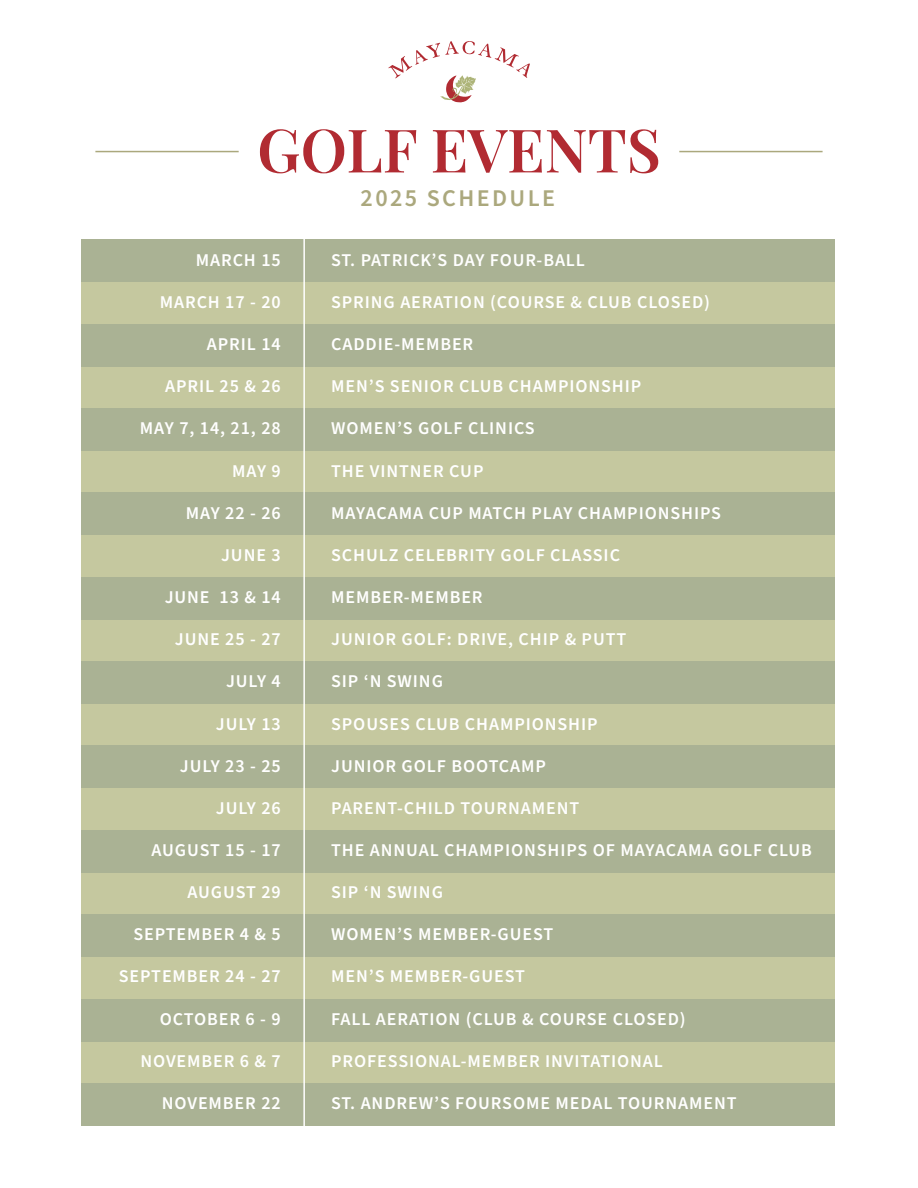
<style>
.page{position:relative;width:918px;height:1188px;background:#fff}
.page>*{position:absolute;margin:0;border:0;box-sizing:border-box;transform-origin:0 0}
.t1{font:600 60px "Playfair Display";color:#b12b32}
.t2{font:600 24px "Source Sans Pro";letter-spacing:.1em;color:#aba87d}
.t3{font:600 18px "Source Sans Pro";letter-spacing:.05em;color:#fff}
</style>
<div class="page">
<div style="left:81px;top:239px;width:754px;height:887px;background:#c5c89f"></div>
<svg style="left:388px;top:41px;width:142px;height:61px"></svg>
<div style="left:81px;top:239px;width:754px;height:43px;background:#aab294"></div>
<div style="left:81px;top:324px;width:754px;height:42px;background:#aab294"></div>
<div style="left:81px;top:408px;width:754px;height:43px;background:#aab294"></div>
<div style="left:81px;top:493px;width:754px;height:42px;background:#aab294"></div>
<div style="left:81px;top:577px;width:754px;height:42px;background:#aab294"></div>
<div style="left:81px;top:661px;width:754px;height:43px;background:#aab294"></div>
<div style="left:81px;top:999px;width:754px;height:42px;background:#aab294"></div>
<div style="left:81px;top:1083px;width:754px;height:43px;background:#aab294"></div>
<div style="left:81px;top:746px;width:754px;height:42px;background:#aab294"></div>
<div style="left:81px;top:830px;width:754px;height:43px;background:#aab294"></div>
<div style="left:81px;top:915px;width:754px;height:42px;background:#aab294"></div>
<hr style="left:303px;top:238px;width:2px;height:905px;background:#fff">
<hr style="left:679px;top:151px;width:144px;height:1px;background:#aba87d">
<hr style="left:95px;top:151px;width:144px;height:1px;background:#aba87d">
<p class="t1" style="left:257px;top:103px;width:405px">GOLF EVENTS</p>
<p class="t2" style="left:361px;top:182px;width:196px">2025 SCHEDULE</p>
<p class="t3" style="left:196px;top:248px;width:86px">MARCH 15</p>
<p class="t3" style="left:160px;top:290px;width:122px">MARCH 17 - 20</p>
<p class="t3" style="left:207px;top:332px;width:75px">APRIL 14</p>
<p class="t3" style="left:165px;top:374px;width:117px">APRIL 25 &amp; 26</p>
<p class="t3" style="left:140px;top:416px;width:142px">MAY 7, 14, 21, 28</p>
<p class="t3" style="left:232px;top:459px;width:50px">MAY 9</p>
<p class="t3" style="left:186px;top:501px;width:96px">MAY 22 - 26</p>
<p class="t3" style="left:221px;top:543px;width:61px">JUNE 3</p>
<p class="t3" style="left:165px;top:585px;width:118px">JUNE 13 &amp; 14</p>
<p class="t3" style="left:175px;top:627px;width:107px">JUNE 25 - 27</p>
<p class="t3" style="left:226px;top:669px;width:56px">JULY 4</p>
<p class="t3" style="left:216px;top:712px;width:66px">JULY 13</p>
<p class="t3" style="left:180px;top:754px;width:102px">JULY 23 - 25</p>
<p class="t3" style="left:216px;top:796px;width:66px">JULY 26</p>
<p class="t3" style="left:152px;top:838px;width:131px">AUGUST 15 - 17</p>
<p class="t3" style="left:188px;top:880px;width:95px">AUGUST 29</p>
<p class="t3" style="left:133px;top:922px;width:149px">SEPTEMBER 4 &amp; 5</p>
<p class="t3" style="left:119px;top:964px;width:163px">SEPTEMBER 24 - 27</p>
<p class="t3" style="left:160px;top:1007px;width:122px">OCTOBER 6 - 9</p>
<p class="t3" style="left:140px;top:1049px;width:142px">NOVEMBER 6 &amp; 7</p>
<p class="t3" style="left:162px;top:1091px;width:120px">NOVEMBER 22</p>
<p class="t3" style="left:331px;top:248px;width:255px">ST. PATRICK’S DAY FOUR-BALL</p>
<p class="t3" style="left:331px;top:290px;width:380px">SPRING AERATION (COURSE &amp; CLUB CLOSED)</p>
<p class="t3" style="left:331px;top:332px;width:144px">CADDIE-MEMBER</p>
<p class="t3" style="left:331px;top:374px;width:312px">MEN’S SENIOR CLUB CHAMPIONSHIP</p>
<p class="t3" style="left:331px;top:416px;width:205px">WOMEN’S GOLF CLINICS</p>
<p class="t3" style="left:331px;top:459px;width:154px">THE VINTNER CUP</p>
<p class="t3" style="left:331px;top:501px;width:391px">MAYACAMA CUP MATCH PLAY CHAMPIONSHIPS</p>
<p class="t3" style="left:331px;top:543px;width:290px">SCHULZ CELEBRITY GOLF CLASSIC</p>
<p class="t3" style="left:331px;top:585px;width:153px">MEMBER-MEMBER</p>
<p class="t3" style="left:331px;top:627px;width:297px">JUNIOR GOLF: DRIVE, CHIP &amp; PUTT</p>
<p class="t3" style="left:331px;top:669px;width:113px">SIP ‘N SWING</p>
<p class="t3" style="left:331px;top:712px;width:268px">SPOUSES CLUB CHAMPIONSHIP</p>
<p class="t3" style="left:331px;top:754px;width:216px">JUNIOR GOLF BOOTCAMP</p>
<p class="t3" style="left:331px;top:796px;width:250px">PARENT-CHILD TOURNAMENT</p>
<p class="t3" style="left:331px;top:838px;width:482px">THE ANNUAL CHAMPIONSHIPS OF MAYACAMA GOLF CLUB</p>
<p class="t3" style="left:331px;top:880px;width:113px">SIP ‘N SWING</p>
<p class="t3" style="left:331px;top:922px;width:224px">WOMEN’S MEMBER-GUEST</p>
<p class="t3" style="left:331px;top:964px;width:195px">MEN’S MEMBER-GUEST</p>
<p class="t3" style="left:331px;top:1007px;width:356px">FALL AERATION (CLUB &amp; COURSE CLOSED)</p>
<p class="t3" style="left:331px;top:1049px;width:333px">PROFESSIONAL-MEMBER INVITATIONAL</p>
<p class="t3" style="left:331px;top:1091px;width:407px">ST. ANDREW’S FOURSOME MEDAL TOURNAMENT</p>
</div>
